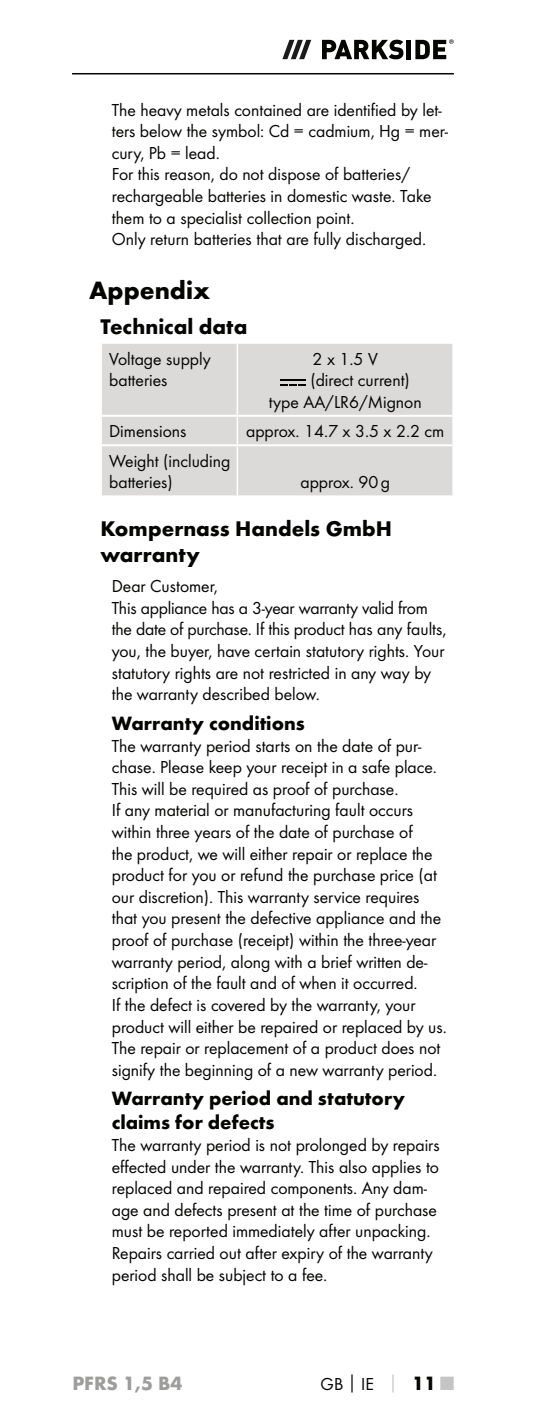
<style>
.page{position:relative;width:539px;height:1418px;background:#fff}
.page>*{position:absolute;margin:0;border:0;box-sizing:border-box;transform-origin:0 0}
.t1{font:700 26px "Futura";color:#040503}
.t2{font:700 22px/26.4px "Futura";color:#040503}
.t3{font:700 20px/24px "Futura";color:#040503}
.t4{font:700 20px "Futura";color:#9d9d9c}
.t5{font:18px/21.6px "Futura Boo";color:#040503}
.s1{font-family:"Futura";font-weight:700}
.s2{font-family:"Futura";font-weight:700;color:#c6c5c5}
.s3{font-family:"Futura";font-weight:700;font-size:20px}
.s4{font-family:"Futura";font-weight:700;font-size:20px;color:#c6c5c5}
</style>
<div class="page">
<hr style="left:72px;top:73px;width:382px;height:1px;background:#040503">
<svg style="left:282px;top:40px;width:29px;height:19px"></svg>
<svg style="left:322px;top:40px;width:81px;height:19px"></svg>
<div style="left:406px;top:40px;width:5px;height:19px;background:#040503"></div>
<svg style="left:415px;top:40px;width:38px;height:19px"></svg>
<div style="left:102px;top:344px;width:350px;height:151px;background:#dbdad9"></div>
<hr style="left:236px;top:344px;width:2px;height:71px;background:#fff">
<hr style="left:236px;top:417px;width:2px;height:27px;background:#fff">
<hr style="left:236px;top:446px;width:2px;height:49px;background:#fff">
<hr style="left:102px;top:415px;width:135px;height:2px;background:#fff">
<hr style="left:237px;top:415px;width:215px;height:2px;background:#fff">
<hr style="left:102px;top:444px;width:135px;height:2px;background:#fff">
<hr style="left:237px;top:444px;width:215px;height:2px;background:#fff">
<hr style="left:280px;top:379px;width:25px;height:2px;background:#040503">
<svg style="left:280px;top:384px;width:25px;height:2px"></svg>
<p class="t5" style="left:112px;top:100px;width:338px">The heavy metals contained are identified by let&shy;ters below the symbol: Cd = cadmium, Hg = mer&shy;cury, Pb = lead.<br>For this reason, do not dispose of batteries/ rechargeable batteries in domestic waste. Take them to a specialist collection point.<br>Only return batteries that are fully discharged.</p>
<h1 class="t1" style="left:89px;top:280px;width:123px">Appendix</h1>
<p class="t2" style="left:100px;top:316px;width:148px">Technical data</p>
<p class="t5" style="left:109px;top:349px;width:103px">Voltage supply batteries</p>
<p class="t5" style="left:312px;top:349px;width:67px">2 x 1.5 V</p>
<p class="t5" style="left:310px;top:370px;width:101px">(direct current)</p>
<p class="t5" style="left:269px;top:392px;width:154px">type AA/LR6/Mignon</p>
<p class="t5" style="left:109px;top:421px;width:79px">Dimensions</p>
<p class="t5" style="left:246px;top:421px;width:200px">approx. 14.7 x 3.5 x 2.2 cm</p>
<p class="t5" style="left:109px;top:451px;width:123px">Weight (including batteries)</p>
<p class="t5" style="left:300px;top:472px;width:91px">approx. 90 g</p>
<p class="t2" style="left:100px;top:517px;width:293px">Kompernass Handels GmbH warranty</p>
<p class="t5" style="left:112px;top:576px;width:336px">Dear Customer,<br>This appliance has a 3-year warranty valid from the date of purchase. If this product has any faults, you, the buyer, have certain statutory rights. Your statutory rights are not restricted in any way by the warranty described below.</p>
<p class="t3" style="left:112px;top:713px;width:194px">Warranty conditions</p>
<p class="t5" style="left:112px;top:735px;width:336px">The warranty period starts on the date of pur&shy;chase. Please keep your receipt in a safe place.<br>This will be required as proof of purchase.<br>If any material or manufacturing fault occurs within three years of the date of purchase of<br>the product, we will either repair or replace the product for you or refund the purchase price (at our discretion). This warranty service requires that you present the defective appliance and the proof of purchase (receipt) within the three-year warranty period, along with a brief written de&shy;scription of the fault and of when it occurred.<br>If the defect is covered by the warranty, your product will either be repaired or replaced by us.<br>The repair or replacement of a product does not signify the beginning of a new warranty period.</p>
<p class="t3" style="left:112px;top:1088px;width:294px">Warranty period and statutory claims for defects</p>
<p class="t5" style="left:112px;top:1135px;width:329px">The warranty period is not prolonged by repairs effected under the warranty. This also applies to replaced and repaired components. Any dam&shy;age and defects present at the time of purchase must be reported immediately after unpacking.<br>Repairs carried out after expiry of the warranty period shall be subject to a fee.</p>
<p class="t4" style="left:72px;top:1374px;width:112px">PFRS 1,5 B4</p>
<p class="t5" style="left:320px;top:1373px;width:135px">GB<span class="s1">│</span>IE <span class="s2">│</span> <span class="s3">11</span> <span class="s4">■</span></p>
</div>
